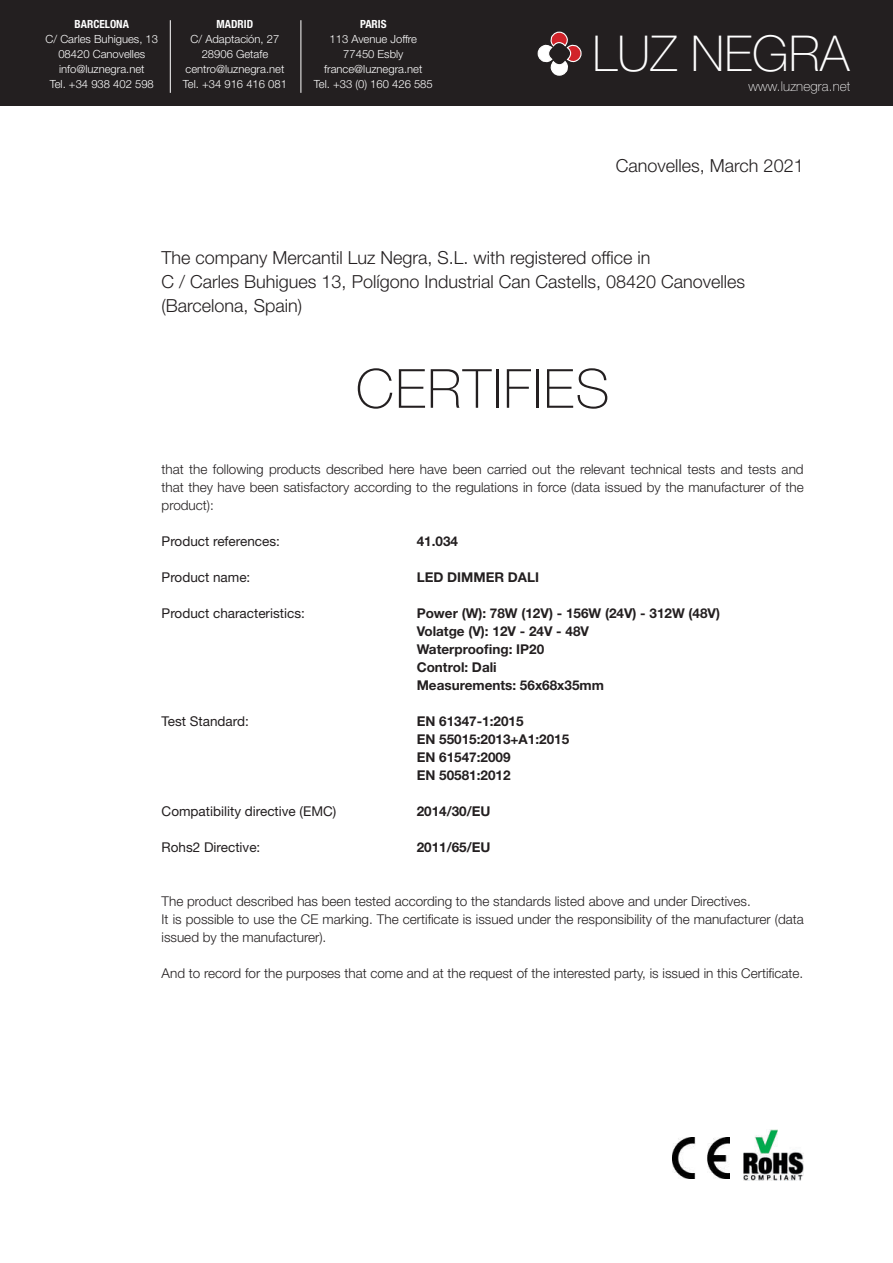
<style>
.page{position:relative;width:893px;height:1263px;background:#fff}
.page>*{position:absolute;margin:0;border:0;box-sizing:border-box;transform-origin:0 0}
.t1{font:100 54px "Helvetica Neue LT Std";letter-spacing:.03em;color:#231f20}
.t2{font:100 49.5px "Helvetica Neue LT Std";color:#fff}
.t3{font:300 18px/24px "Helvetica Neue LT Std";color:#231f20}
.t4{font:300 13.5px/18px "Helvetica Neue LT Std";color:#231f20;text-align:justify}
.t5{font:700 13.5px/18px "Helvetica Neue LT Std";color:#231f20}
.t6{font:13.5px "Helvetica Neue LT Std";color:#231f20}
.t7{font:100 13.5px "Helvetica Neue LT Std";letter-spacing:.01em;color:#fff}
.t8{font:300 11.25px/15px "Helvetica Neue LT Std";color:#fff;text-align:center}
.t9{font:700 condensed 11.25px "Helvetica Neue LT Std";color:#fff}
</style>
<div class="page">
<div style="left:0;top:0;width:893px;height:105px;background:#231f20"></div>
<hr style="left:170px;top:20px;width:1px;height:73px;background:#fff">
<hr style="left:301px;top:20px;width:1px;height:73px;background:#fff">
<svg style="left:537px;top:31px;width:45px;height:45px"></svg>
<img style="left:673px;top:1137px;width:57px;height:41px">
<img style="left:743px;top:1130px;width:61px;height:50px">
<p class="t9" style="left:75px;top:17px;width:56px">BARCELONA</p>
<p class="t8" style="left:46px;top:31px;width:114px">C/ Carles Buhigues, 13<br>08420 Canovelles info@luznegra.net<br>Tel. +34 938 402 598</p>
<p class="t9" style="left:217px;top:17px;width:38px">MADRID</p>
<p class="t8" style="left:183px;top:31px;width:106px">C/ Adaptación, 27<br>28906 Getafe centro@luznegra.net<br>Tel. +34 916 416 081</p>
<p class="t9" style="left:360px;top:17px;width:28px">PARIS</p>
<p class="t8" style="left:314px;top:31px;width:120px">113 Avenue Joffre<br>77450 Esbly france@luznegra.net<br>Tel. +33 (0) 160 426 585</p>
<h2 class="t2" style="left:592px;top:25px;width:258px">LUZ NEGRA</h2>
<p class="t7" style="left:749px;top:79px;width:103px">www.luznegra.net</p>
<h3 class="t3" style="left:616px;top:154px;width:189px">Canovelles, March 2021</h3>
<h3 class="t3" style="left:162px;top:245px;width:585px">The company Mercantil Luz Negra, S.L. with registered office in<br>C / Carles Buhigues 13, Polígono Industrial Can Castells, 08420 Canovelles (Barcelona, Spain)</h3>
<h1 class="t1" style="left:356px;top:358px;width:255px">CERTIFIES</h1>
<p class="t4" style="left:162px;top:460px;width:644px">that the following products described here have been carried out the relevant technical tests and tests and that they have been satisfactory according to the regulations in force (data issued by the manufacturer of the product):</p>
<p class="t6" style="left:162px;top:533px;width:120px">Product references:</p>
<p class="t5" style="left:417px;top:532px;width:43px">41.034</p>
<p class="t6" style="left:162px;top:569px;width:90px">Product name:</p>
<p class="t5" style="left:417px;top:568px;width:124px">LED DIMMER DALI</p>
<p class="t6" style="left:162px;top:605px;width:145px">Product characteristics:</p>
<p class="t5" style="left:417px;top:604px;width:305px">Power (W): 78W (12V) - 156W (24V) - 312W (48V)<br>Volatge (V): 12V - 24V - 48V<br>Waterproofing: IP20<br>Control: Dali<br>Measurements: 56x68x35mm</p>
<p class="t6" style="left:162px;top:713px;width:89px">Test Standard:</p>
<p class="t5" style="left:417px;top:712px;width:154px">EN 61347-1:2015<br>EN 55015:2013+A1:2015<br>EN 61547:2009<br>EN 50581:2012</p>
<p class="t6" style="left:162px;top:803px;width:176px">Compatibility directive (EMC)</p>
<p class="t5" style="left:417px;top:802px;width:75px">2014/30/EU</p>
<p class="t6" style="left:162px;top:839px;width:100px">Rohs2 Directive:</p>
<p class="t5" style="left:417px;top:838px;width:75px">2011/65/EU</p>
<p class="t4" style="left:162px;top:892px;width:644px;text-align:left">The product described has been tested according to the standards listed above and under Directives.<br>It is possible to use the CE marking. The certificate is issued under the responsibility of the manufacturer (data issued by the manufacturer).</p>
<p class="t4" style="left:162px;top:964px;width:643px">And to record for the purposes that come and at the request of the interested party, is issued in this Certificate.</p>
</div>
